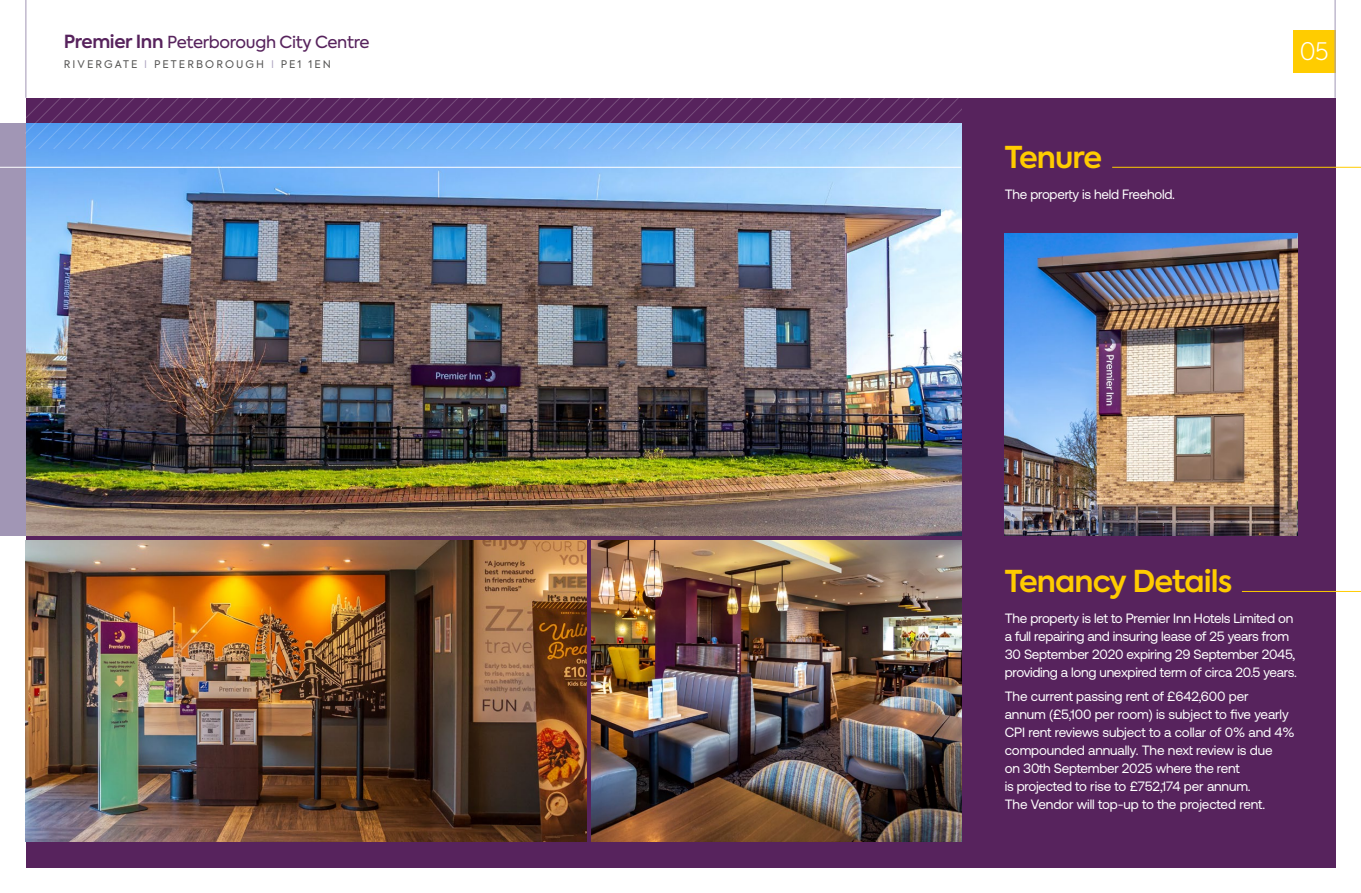
<style>
.page{position:relative;width:1361px;height:893px;background:#fff}
.page>*{position:absolute;margin:0;border:0;box-sizing:border-box;transform-origin:0 0}
.t1{font:600 30px "Axiforma";letter-spacing:-.03em;color:#fc0}
.t2{font:300 24px "Axiforma";color:#fff}
.t3{font:16.5px "Axiforma";letter-spacing:-.02em;color:#57235d}
.t4{font:13.5px/18px "Aeonik";letter-spacing:-.02em;color:#fff}
.t5{font:10.5px "Axiforma";letter-spacing:.2em;color:#575756}
.s1{font-weight:600;font-size:18px}
.s2{color:#b2a9c4}
</style>
<div class="page">
<div style="left:26px;top:98px;width:1309px;height:769px;background:#57235d"></div>
<hr style="left:1112px;top:167px;width:249px;height:1px;background:#fc0">
<hr style="left:1242px;top:591px;width:119px;height:1px;background:#fc0">
<img style="left:26px;top:149px;width:935px;height:387px">
<img style="left:26px;top:540px;width:560px;height:302px">
<img style="left:591px;top:540px;width:370px;height:302px">
<img style="left:1005px;top:234px;width:292px;height:302px">
<div style="left:0;top:123px;width:26px;height:413px;background:#a196b5"></div>
<svg style="left:26px;top:98px;width:935px;height:51px"></svg>
<hr style="left:26px;top:0;width:1px;height:98px;background:#a196b5">
<div style="left:1293px;top:30px;width:42px;height:42px;background:#fc0"></div>
<hr style="left:1334px;top:0;width:1px;height:98px;background:#a196b5">
<hr style="left:0;top:167px;width:961px;height:1px;background:#fff">
<p class="t3" style="left:64px;top:31px;width:307px"><span class="s1">Premier Inn</span> Peterborough City Centre</p>
<h2 class="t2" style="left:1299px;top:36px;width:30px">05</h2>
<p class="t5" style="left:64px;top:57px;width:269px">RIVERGATE <span class="s2">I</span> PETERBOROUGH <span class="s2">I</span> PE1 1EN</p>
<h1 class="t1" style="left:1005px;top:137px;width:99px">Tenure</h1>
<p class="t4" style="left:1005px;top:185px;width:172px">The property is held Freehold.</p>
<h1 class="t1" style="left:1005px;top:561px;width:229px">Tenancy Details</h1>
<p class="t4" style="left:1005px;top:609px;width:294px">The property is let to Premier Inn Hotels Limited on a full repairing and insuring lease of 25 years from 30 September 2020 expiring 29 September 2045, providing a long unexpired term of circa 20.5 years.</p>
<p class="t4" style="left:1005px;top:687px;width:291px">The current passing rent of £642,600 per<br>annum (£5,100 per room) is subject to five yearly CPI rent reviews subject to a collar of 0% and 4% compounded annually. The next review is due<br>on 30th September 2025 where the rent<br>is projected to rise to £752,174 per annum.<br>The Vendor will top-up to the projected rent.</p>
</div>
